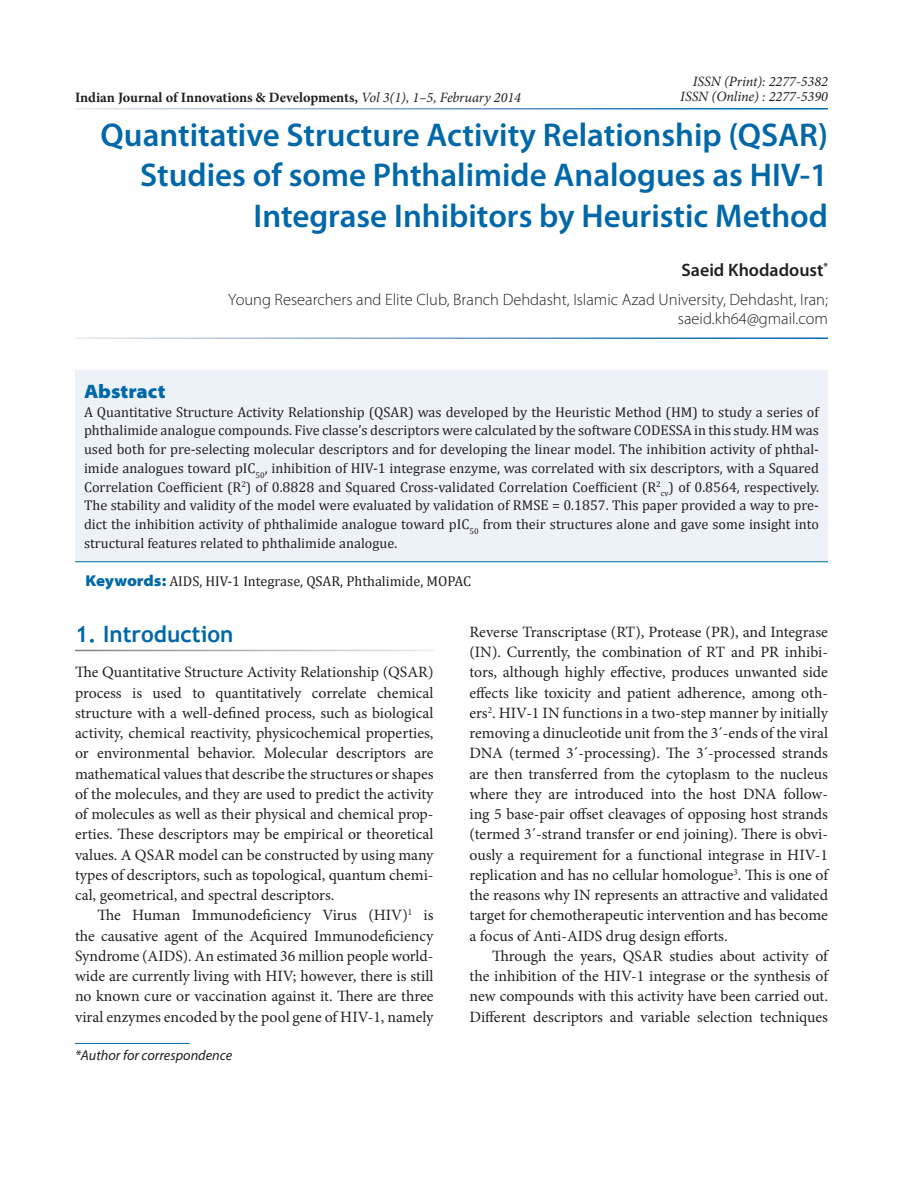
<style>
.page{position:relative;width:918px;height:1188px;background:#fff}
.page>*{position:absolute;margin:0;border:0;box-sizing:border-box;transform-origin:0 0}
.AT{font:600 33px/40.5px "Myriad Pro";color:#0068a9;text-align:right}
.t1{font:700 22.5px "Trebuchet MS";color:#0068a9}
.t2{font:900 semi-expanded 19.5px "Myriad Pro";color:#0068a9}
.Author{font:600 18px "Myriad Pro";color:#231f20}
.Affiliation{font:300 16.5px/19.5px "Myriad Pro";color:#231f20;text-align:right}
.Text_Ind{font:15.75px/20.2px "Minion Pro";color:#231f20;text-align:justify}
.Text{font:15.75px/20.2px "Minion Pro";color:#231f20;text-align:justify}
.Abs_Text1{font:14.25px/18.8px "Cambria";color:#231f20;text-align:justify}
.t3{font:700 14.25px "Minion Pro";color:#231f20}
.Keyword{font:14.25px "Cambria";color:#231f20}
.t4{font:italic 14.25px "Minion Pro";color:#231f20}
.Footnote1{font:italic 14.25px "Myriad Pro";color:#231f20}
.s1{font-weight:400;font-style:italic}
.s2{font-family:"Myriad Pro";font-weight:900;font-stretch:semi-expanded;font-size:15.75px;color:#0068a9}
.s3{font-family:"Calibri"}
</style>
<div class="page">
<div style="left:75px;top:370px;width:753px;height:191px;background:#edf2f8"></div>
<hr style="left:75px;top:561px;width:753px;height:1px;background:#0068a9">
<hr style="left:75px;top:1043px;width:115px;height:1px;background:#0068a9">
<p class="t3" style="left:75px;top:87px;width:448px">Indian Journal of Innovations &amp; Developments, <span class="s1">Vol 3(1), 1–5, February 2014</span></p>
<p class="t4" style="left:693px;top:72px;width:137px">ISSN (Print): 2277-5382</p>
<p class="t4" style="left:680px;top:87px;width:149px">ISSN (Online) : 2277-5390</p>
<p class="AT" style="left:101px;top:113px;width:729px">Quantitative Structure Activity Relationship (QSAR)<br>Studies of some Phthalimide Analogues as HIV-1<br>Integrase Inhibitors by Heuristic Method</p>
<p class="Author" style="left:681px;top:259px;width:148px">Saeid Khodadoust<sup>*</sup></p>
<p class="Affiliation" style="left:228px;top:289px;width:601px">Young Researchers and Elite Club, Branch Dehdasht, Islamic Azad University, Dehdasht, Iran; saeid.kh64@gmail.com</p>
<p class="t2" style="left:84px;top:380px;width:83px">Abstract</p>
<p class="Abs_Text1" style="left:84px;top:402px;width:737px">A Quantitative Structure Activity Relationship (QSAR) was developed by the Heuristic Method (HM) to study a series of phthalimide analogue compounds. Five classe’s descriptors were calculated by the software CODESSA in this study. HM was used both for pre-selecting molecular descriptors and for developing the linear model. The inhibition activity of phthal&shy;imide analogues toward pIC<sub>50</sub>, inhibition of HIV-1 integrase enzyme, was correlated with six descriptors, with a Squared Correlation Coefficient (R<sup>2</sup>) of 0.8828 and Squared Cross-validated Correlation Coefficient (R<sup>2</sup><sub>cv</sub>) of 0.8564, respectively.<br>The stability and validity of the model were evaluated by validation of RMSE = 0.1857. This paper provided a way to pre&shy;dict the inhibition activity of phthalimide analogue toward pIC<sub>50</sub> from their structures alone and gave some insight into structural features related to phthalimide analogue.</p>
<p class="Keyword" style="left:86px;top:573px;width:387px"><span class="s2">Keywords:</span> AIDS, HIV-1 Integrase, QSAR, Phthalimide, MOPAC</p>
<h1 class="t1" style="left:75px;top:620px;width:160px">1. Introduction</h1>
<p class="Text" style="left:75px;top:662px;width:360px">The Quantitative Structure Activity Relationship (QSAR) process is used to quantitatively correlate chemical structure with a well-defined process, such as biological activity, chemical reactivity, physicochemical properties, or environmental behavior. Molecular descriptors are mathematical values that describe the structures or shapes of the molecules, and they are used to predict the activity of molecules as well as their physical and chemical prop&shy;erties. These descriptors may be empirical or theoretical values. A QSAR model can be constructed by using many types of descriptors, such as topological, quantum chemi&shy;cal, geometrical, and spectral descriptors.</p>
<p class="Text_Ind" style="left:75px;top:905px;width:360px;text-indent:22px">The Human Immunodeficiency Virus (HIV)<sup>1</sup> is the causative agent of the Acquired Immunodeficiency Syndrome (AIDS). An estimated 36 million people world&shy;wide are currently living with HIV; however, there is still no known cure or vaccination against it. There are three viral enzymes encoded by the pool gene of HIV-1, namely</p>
<p class="Footnote1" style="left:75px;top:1047px;width:159px">*Author for correspondence</p>
<p class="Text_Ind" style="left:470px;top:622px;width:360px">Reverse Transcriptase (RT), Protease (PR), and Integrase (IN). Currently, the combination of RT and PR inhibi&shy;tors, although highly effective, produces unwanted side effects like toxicity and patient adherence, among oth&shy;ers<sup>2</sup>. HIV-1 IN functions in a two-step manner by initially removing a dinucleotide unit from the 3<span class="s3">´</span>-ends of the viral DNA (termed 3<span class="s3">´</span>-processing). The 3<span class="s3">´</span>-processed strands are then transferred from the cytoplasm to the nucleus where they are introduced into the host DNA follow&shy;ing 5 base-pair offset cleavages of opposing host strands (termed 3<span class="s3">´</span>-strand transfer or end joining). There is obvi&shy;ously a requirement for a functional integrase in HIV-1 replication and has no cellular homologue<sup>3</sup>. This is one of the reasons why IN represents an attractive and validated target for chemotherapeutic intervention and has become a focus of Anti-AIDS drug design efforts.</p>
<p class="Text_Ind" style="left:470px;top:946px;width:360px;text-indent:22px">Through the years, QSAR studies about activity of the inhibition of the HIV-1 integrase or the synthesis of new compounds with this activity have been carried out.<br>Different descriptors and variable selection techniques</p>
</div>
